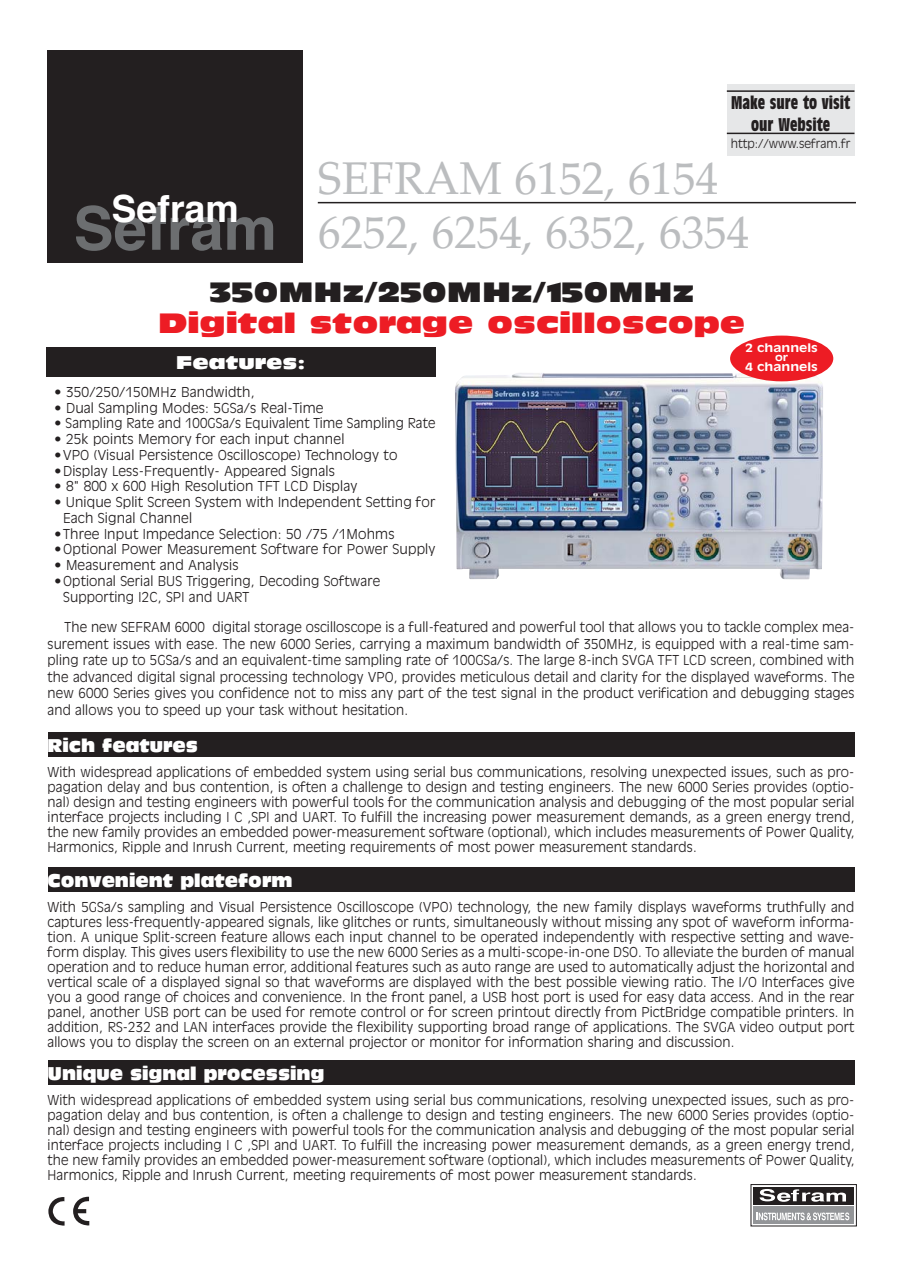
<style>
.page{position:relative;width:902px;height:1272px;background:#fff}
.page>*{position:absolute;margin:0;border:0;box-sizing:border-box;transform-origin:0 0}
.t1{font:45px/54px "Palatino";color:#bbbdbf}
.t2{font:700 37.5px "Helvetica";color:#fff}
.t3{font:27.3px "Antique Olive Nord";color:#ed1c24}
.t4{font:27.3px "Antique Olive Nord";color:#231f20}
.t5{font:18px "Antique Olive Nord";color:#fff;scale:.8 1}
.t6{font:700 condensed 18px/21.6px "Antique Olive";color:#231f20;text-align:center}
.t7{font:18px "Antique Olive Nord";color:#fff}
.t8{font:300 13.5px/15px "Antique Olive";letter-spacing:.01em;color:#231f20;text-align:justify}
.t9{font:300 12px "Antique Olive";color:#231f20}
.t10{font:700 11.1px "Antique Olive";color:#fff;scale:1.2 1}
.t11{font:700 9.75px "Antique Olive";color:#fff;scale:1.2 1}
.s1{font-family:"Helvetica";font-weight:700;font-size:60px;color:#6c6e70}
</style>
<div class="page">
<div style="left:753px;top:1186px;width:100px;height:18px;background:#231f20"></div>
<div style="left:753px;top:1206px;width:100px;height:17px;background:#939598"></div>
<div style="left:750px;top:1184px;width:106px;height:42px;border:1px solid #231f20"></div>
<svg style="left:759px;top:1189px;width:86px;height:12px"></svg>
<svg style="left:756px;top:1212px;width:93px;height:8px"></svg>
<svg style="left:48px;top:1197px;width:17px;height:28px"></svg>
<svg style="left:73px;top:1196px;width:16px;height:29px"></svg>
<hr style="left:318px;top:202px;width:537px;height:1px;background:#231f20">
<div style="left:48px;top:50px;width:255px;height:213px;background:#231f20"></div>
<div style="left:48px;top:732px;width:806px;height:25px;background:#231f20"></div>
<div style="left:48px;top:1060px;width:806px;height:24px;background:#231f20"></div>
<div style="left:48px;top:867px;width:806px;height:25px;background:#231f20"></div>
<div style="left:726px;top:84px;width:128px;height:72px;background:#e6e7e8"></div>
<hr style="left:726px;top:90px;width:128px;height:2px;background:#231f20">
<hr style="left:726px;top:133px;width:128px;height:1px;background:#231f20">
<div style="left:46px;top:347px;width:389px;height:30px;background:#231f20"></div>
<img style="left:455px;top:372px;width:368px;height:207px">
<div style="left:730px;top:335px;width:103px;height:46px;background:#ed1c24;border-radius:50%"></div>
<h3 class="t6" style="left:731px;top:93px;width:120px">Make sure to visit our Website</h3>
<p class="t9" style="left:730px;top:139px;width:121px">http://www.sefram.fr</p>
<h1 class="t1" style="left:73px;top:155px;width:677px;text-indent:245px">SEFRAM 6152, 6154<br><span class="s1">Sefram</span> 6252, 6254, 6352, 6354</h1>
<h2 class="t2" style="left:112px;top:193px;width:129px">Sefram</h2>
<h3 class="t4" style="left:209px;top:281px;width:486px">350MHz/250MHz/150MHz</h3>
<h3 class="t3" style="left:158px;top:313px;width:588px">Digital storage oscilloscope</h3>
<h3 class="t7" style="left:176px;top:356px;width:130px">Features:</h3>
<p class="t8" style="left:55px;top:385px;width:201px">• 350/250/150MHz Bandwidth,</p>
<p class="t8" style="left:55px;top:400px;width:270px">• Dual Sampling Modes: 5GSa/s Real-Time</p>
<p class="t8" style="left:55px;top:416px;width:382px">• Sampling Rate and 100GSa/s Equivalent Time Sampling Rate</p>
<p class="t8" style="left:55px;top:432px;width:291px">• 25k points Memory for each input channel</p>
<p class="t8" style="left:55px;top:448px;width:344px">•VPO (Visual Persistence Oscilloscope) Technology to</p>
<p class="t8" style="left:55px;top:463px;width:282px">•Display Less-Frequently- Appeared Signals</p>
<p class="t8" style="left:55px;top:479px;width:304px">• 8" 800 x 600 High Resolution TFT LCD Display</p>
<p class="t8" style="left:63px;top:495px;width:374px;line-height:15.8px;text-indent:-9px">• Unique Split Screen System with Independent Setting for<br>Each Signal Channel</p>
<p class="t8" style="left:55px;top:526px;width:341px">•Three Input Impedance Selection: 50 /75 /1Mohms</p>
<p class="t8" style="left:55px;top:542px;width:382px">•Optional Power Measurement Software for Power Supply</p>
<p class="t8" style="left:55px;top:558px;width:185px">• Measurement and Analysis</p>
<p class="t8" style="left:63px;top:573px;width:318px;line-height:15.8px;text-indent:-9px">•Optional Serial BUS Triggering, Decoding Software<br>Supporting I2C, SPI and UART</p>
<p class="t10" style="left:745px;top:343px;width:62px">2 channels</p>
<p class="t11" style="left:775px;top:354px;width:12px">or</p>
<p class="t10" style="left:745px;top:362px;width:62px">4 channels</p>
<p class="t8" style="left:48px;top:619px;width:808px;line-height:16.5px;text-indent:17px">The new SEFRAM 6000 digital storage oscilloscope is a full-featured and powerful tool that allows you to tackle complex mea&shy;surement issues with ease. The new 6000 Series, carrying a maximum bandwidth of 350MHz, is equipped with a real-time sam&shy;pling rate up to 5GSa/s and an equivalent-time sampling rate of 100GSa/s. The large 8-inch SVGA TFT LCD screen, combined with the advanced digital signal processing technology VPO, provides meticulous detail and clarity for the displayed waveforms. The new 6000 Series gives you confidence not to miss any part of the test signal in the product verification and debugging stages and allows you to speed up your task without hesitation.</p>
<h3 class="t5" style="left:48px;top:738px;width:189px">Rich features</h3>
<p class="t8" style="left:48px;top:764px;width:808px">With widespread applications of embedded system using serial bus communications, resolving unexpected issues, such as pro&shy;pagation delay and bus contention, is often a challenge to design and testing engineers. The new 6000 Series provides (optio&shy;nal) design and testing engineers with powerful tools for the communication analysis and debugging of the most popular serial interface projects including I C ,SPI and UART. To fulfill the increasing power measurement demands, as a green energy trend, the new family provides an embedded power-measurement software (optional), which includes measurements of Power Quality, Harmonics, Ripple and Inrush Current, meeting requirements of most power measurement standards.</p>
<h3 class="t5" style="left:48px;top:873px;width:307px">Convenient plateform</h3>
<p class="t8" style="left:48px;top:899px;width:808px">With 5GSa/s sampling and Visual Persistence Oscilloscope (VPO) technology, the new family displays waveforms truthfully and captures less-frequently-appeared signals, like glitches or runts, simultaneously without missing any spot of waveform informa&shy;tion. A unique Split-screen feature allows each input channel to be operated independently with respective setting and wave&shy;form display. This gives users flexibility to use the new 6000 Series as a multi-scope-in-one DSO. To alleviate the burden of manual operation and to reduce human error, additional features such as auto range are used to automatically adjust the horizontal and vertical scale of a displayed signal so that waveforms are displayed with the best possible viewing ratio. The I/O Interfaces give you a good range of choices and convenience. In the front panel, a USB host port is used for easy data access. And in the rear panel, another USB port can be used for remote control or for screen printout directly from PictBridge compatible printers. In addition, RS-232 and LAN interfaces provide the flexibility supporting broad range of applications. The SVGA video output port allows you to display the screen on an external projector or monitor for information sharing and discussion.</p>
<h3 class="t5" style="left:48px;top:1066px;width:347px">Unique signal processing</h3>
<p class="t8" style="left:48px;top:1092px;width:808px">With widespread applications of embedded system using serial bus communications, resolving unexpected issues, such as pro&shy;pagation delay and bus contention, is often a challenge to design and testing engineers. The new 6000 Series provides (optio&shy;nal) design and testing engineers with powerful tools for the communication analysis and debugging of the most popular serial interface projects including I C ,SPI and UART. To fulfill the increasing power measurement demands, as a green energy trend, the new family provides an embedded power-measurement software (optional), which includes measurements of Power Quality, Harmonics, Ripple and Inrush Current, meeting requirements of most power measurement standards.</p>
</div>
